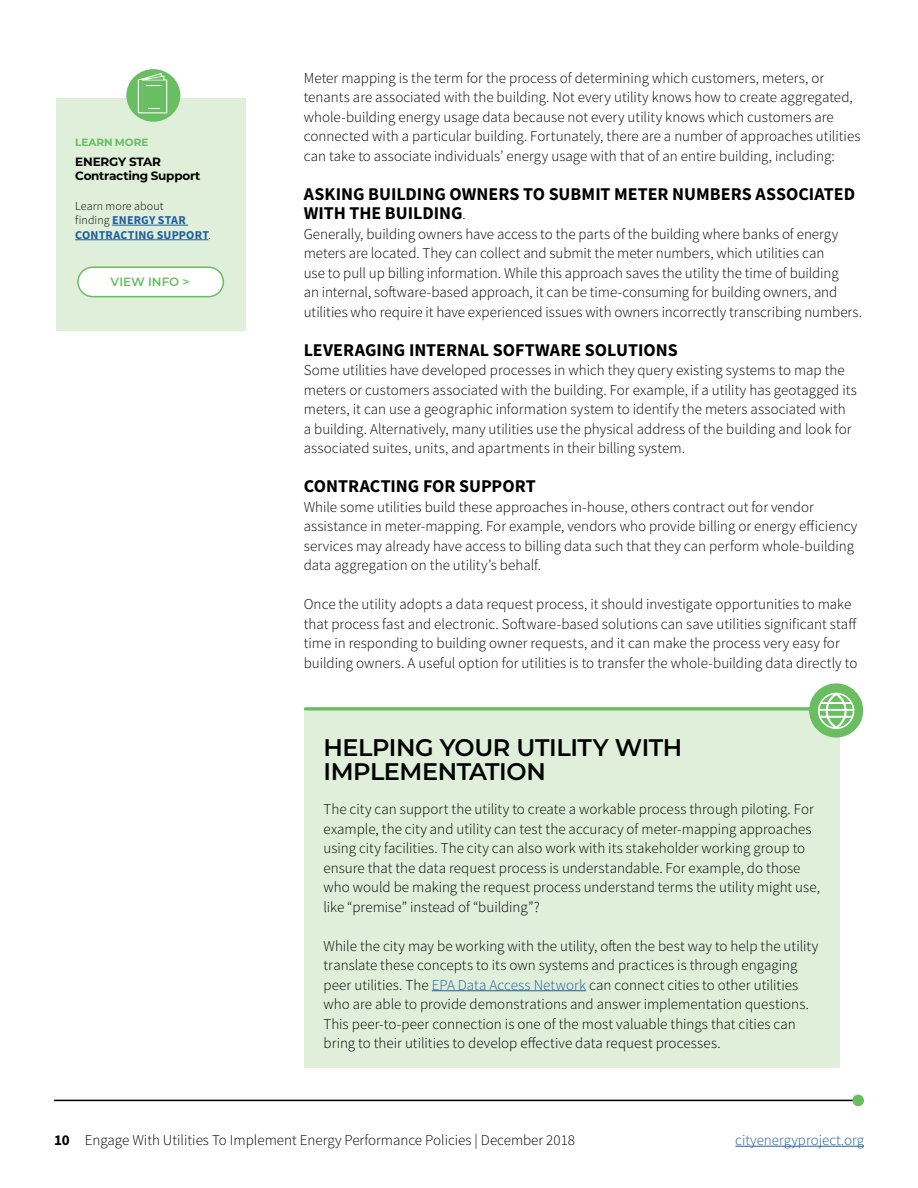
<style>
.page{position:relative;width:918px;height:1188px;background:#fff}
.page>*{position:absolute;margin:0;border:0;box-sizing:border-box;transform-origin:0 0}
.report-box-b-sub-a{font:600 24px/24.3px "Montserrat";letter-spacing:-.015em;color:#000101}
.report-body{font:700 18px/19.5px "Source Sans Pro";color:#000}
.report-body-2{font:300 15px/19.5px "Source Sans Pro";color:#000}
.t1{font:300 15px "Source Sans Pro";color:#215e9e}
.report-ce-head-green{font:700 12px/14.7px "Source Sans Pro";letter-spacing:.015em;color:#215e9e}
.report-ce-sub-a{font:700 12px/14.7px "Montserrat";letter-spacing:-.02em;color:#000}
.Callout_Main{font:600 12px "Montserrat";color:#68be60}
.report-ce-head-green-2{font:700 10.5px "Montserrat";letter-spacing:-.005em;color:#68be60}
.s1{font-weight:300;color:#000}
.s2{font-weight:300;font-size:15px}
.s3{color:#215e9e}
.s4{font-weight:700}
</style>
<div class="page">
<hr style="left:735px;top:1146px;width:129px;height:1px;background:#215e9e">
<hr style="left:54px;top:1100px;width:805px;height:1px;background:#000">
<div style="left:852px;top:1095px;width:12px;height:11px;background:#68be60;border-radius:50%"></div>
<div style="left:304px;top:708px;width:535px;height:360px;background:#dfefda"></div>
<hr style="left:432px;top:990px;width:154px;height:1px;background:#215e9e">
<svg style="left:305px;top:707px;width:504px;height:4px;background:#7bc674"></svg>
<div style="left:56px;top:98px;width:190px;height:232px;background:#dfefda"></div>
<hr style="left:112px;top:225px;width:76px;height:1px;background:#215e9e">
<hr style="left:75px;top:239px;width:133px;height:1px;background:#215e9e">
<div style="left:78px;top:267px;width:145px;height:30px;background:#fff;border-radius:15px"></div>
<div style="left:77px;top:266px;width:147px;height:31px;border:2px solid #68be60;border-radius:15px"></div>
<svg style="left:126px;top:69px;width:54px;height:53px"></svg>
<hr style="left:139px;top:81px;width:2px;height:31px;background:#68be60">
<svg style="left:809px;top:683px;width:54px;height:55px"></svg>
<p class="report-ce-head-green-2" style="left:75px;top:135px;width:75px">LEARN MORE</p>
<p class="report-ce-sub-a" style="left:75px;top:154px;width:127px">ENERGY STAR<br>Contracting Support</p>
<p class="report-ce-head-green" style="left:75px;top:198px;width:137px"><span class="s1">Learn more about<br>finding</span> ENERGY STAR<br>CONTRACTING SUPPORT<span class="s1">.</span></p>
<p class="Callout_Main" style="left:111px;top:273px;width:80px">VIEW INFO &gt;</p>
<p class="report-body-2" style="left:304px;top:68px;width:558px">Meter mapping is the term for the process of determining which customers, meters, or tenants are associated with the building. Not every utility knows how to create aggregated, whole-building energy usage data because not every utility knows which customers are connected with a particular building. Fortunately, there are a number of approaches utilities can take to associate individuals’ energy usage with that of an entire building, including:</p>
<p class="report-body" style="left:304px;top:184px;width:553px">ASKING BUILDING OWNERS TO SUBMIT METER NUMBERS ASSOCIATED<br>WITH THE BUILDING<span class="s2">.</span></p>
<p class="report-body-2" style="left:304px;top:224px;width:560px">Generally, building owners have access to the parts of the building where banks of energy meters are located. They can collect and submit the meter numbers, which utilities can<br>use to pull up billing information. While this approach saves the utility the time of building<br>an internal, software-based approach, it can be time-consuming for building owners, and utilities who require it have experienced issues with owners incorrectly transcribing numbers.</p>
<p class="report-body" style="left:304px;top:340px;width:375px">LEVERAGING INTERNAL SOFTWARE SOLUTIONS</p>
<p class="report-body-2" style="left:304px;top:361px;width:555px">Some utilities have developed processes in which they query existing systems to map the meters or customers associated with the building. For example, if a utility has geotagged its meters, it can use a geographic information system to identify the meters associated with<br>a building. Alternatively, many utilities use the physical address of the building and look for associated suites, units, and apartments in their billing system.</p>
<p class="report-body" style="left:304px;top:476px;width:234px">CONTRACTING FOR SUPPORT</p>
<p class="report-body-2" style="left:304px;top:497px;width:555px">While some utilities build these approaches in-house, others contract out for vendor assistance in meter-mapping. For example, vendors who provide billing or energy efficiency services may already have access to billing data such that they can perform whole-building data aggregation on the utility’s behalf.</p>
<p class="report-body-2" style="left:304px;top:595px;width:555px">Once the utility adopts a data request process, it should investigate opportunities to make that process fast and electronic. Software-based solutions can save utilities significant staff time in responding to building owner requests, and it can make the process very easy for building owners. A useful option for utilities is to transfer the whole-building data directly to</p>
<p class="report-box-b-sub-a" style="left:324px;top:734px;width:360px">HELPING YOUR UTILITY WITH<br>IMPLEMENTATION</p>
<p class="report-body-2" style="left:324px;top:799px;width:498px">The city can support the utility to create a workable process through piloting. For example, the city and utility can test the accuracy of meter-mapping approaches using city facilities. The city can also work with its stakeholder working group to ensure that the data request process is understandable. For example, do those who would be making the request process understand terms the utility might use, like “premise” instead of “building”?</p>
<p class="report-body-2" style="left:324px;top:936px;width:496px">While the city may be working with the utility, often the best way to help the utility translate these concepts to its own systems and practices is through engaging peer utilities. The <span class="s3">EPA Data Access Network</span> can connect cities to other utilities who are able to provide demonstrations and answer implementation questions.<br>This peer-to-peer connection is one of the most valuable things that cities can bring to their utilities to develop effective data request processes.</p>
<p class="report-body-2" style="left:54px;top:1130px;width:523px"><span class="s4">10</span> Engage With Utilities To Implement Energy Performance Policies | December 2018</p>
<p class="t1" style="left:735px;top:1131px;width:130px">cityenergyproject.org</p>
</div>
